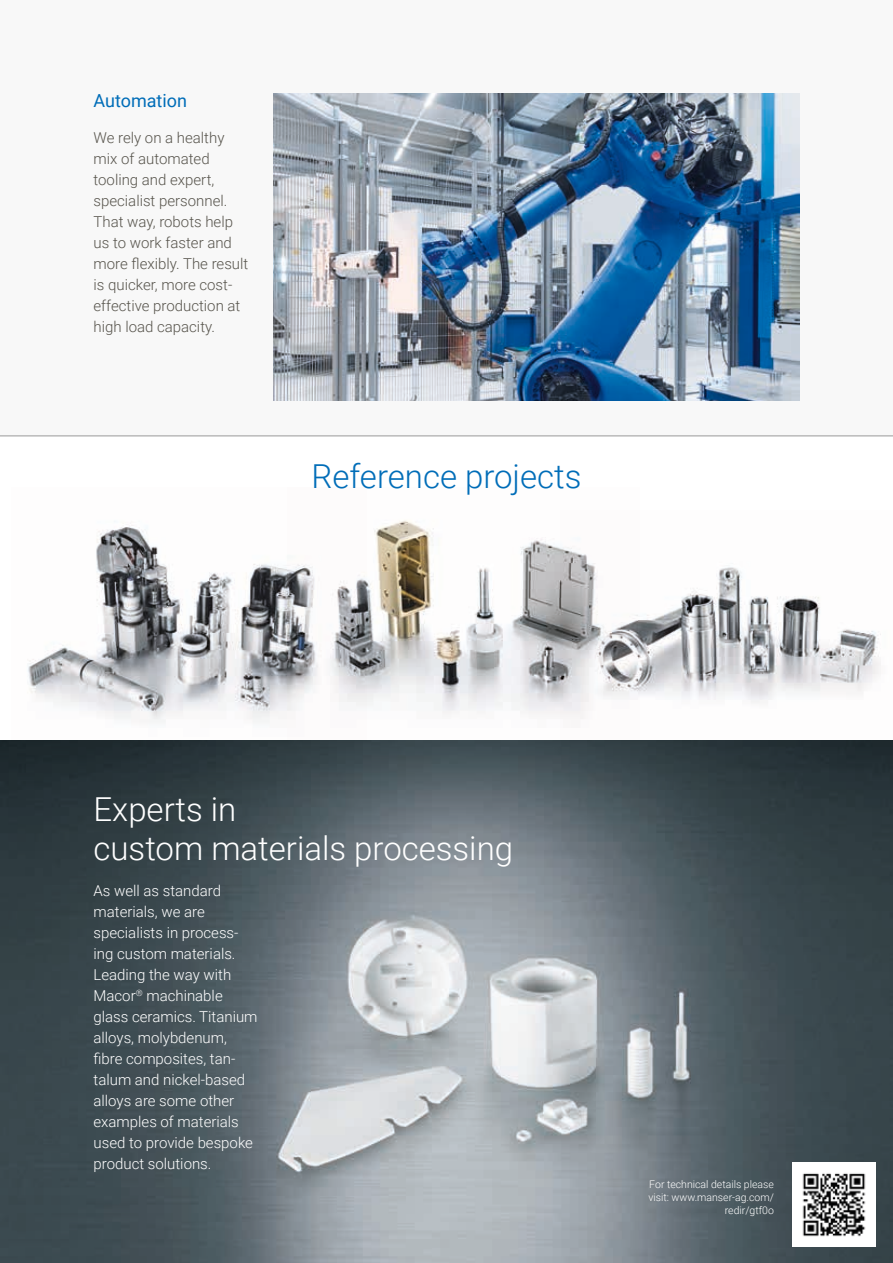
<style>
.page{position:relative;width:893px;height:1263px;background:#fff}
.page>*{position:absolute;margin:0;border:0;box-sizing:border-box;transform-origin:0 0}
.t1{font:300 33px/39.6px "Roboto";color:#fff}
.t2{font:300 33px "Roboto";color:#006db8}
.t3{font:18px "Roboto";color:#006db8}
.t4{font:300 15px/21px "Roboto";color:#fff}
.t5{font:300 15px/21px "Roboto";color:#57544c}
.t6{font:300 10.5px/12.6px "Roboto";color:#fff;text-align:right}
</style>
<div class="page">
<div style="left:0;top:0;width:893px;height:436px;background:#f8f8f8"></div>
<img style="left:366px;top:520px;width:195px;height:197px">
<img style="left:0;top:740px;width:893px;height:523px">
<img style="left:28px;top:521px;width:338px;height:201px">
<img style="left:561px;top:547px;width:320px;height:172px">
<img style="left:273px;top:94px;width:526px;height:307px">
<hr style="left:0;top:436px;width:893px;height:1px;background:#9d9d9d">
<img style="left:793px;top:1163px;width:83px;height:83px">
<p class="t3" style="left:94px;top:88px;width:95px">Automation</p>
<p class="t5" style="left:94px;top:127px;width:156px">We rely on a healthy mix of automated tooling and expert, specialist personnel.<br>That way, robots help us to work faster and more flexibly. The result is quicker, more cost&shy;effective production at high load capacity.</p>
<h1 class="t2" style="left:311px;top:453px;width:272px">Reference projects</h1>
<h1 class="t1" style="left:94px;top:788px;width:421px">Experts in<br>custom materials processing</h1>
<p class="t4" style="left:94px;top:880px;width:166px">As well as standard materials, we are specialists in process&shy;ing custom materials.<br>Leading the way with<br>Macor<sup>®</sup> machinable glass ceramics. Titanium alloys, molybdenum, fibre composites, tan&shy;talum and nickel-based alloys are some other examples of materials used to provide bespoke product solutions.</p>
<p class="t6" style="left:648px;top:1178px;width:127px">For technical details please visit: www.manser-ag.com/ redir/gtf0o</p>
</div>
